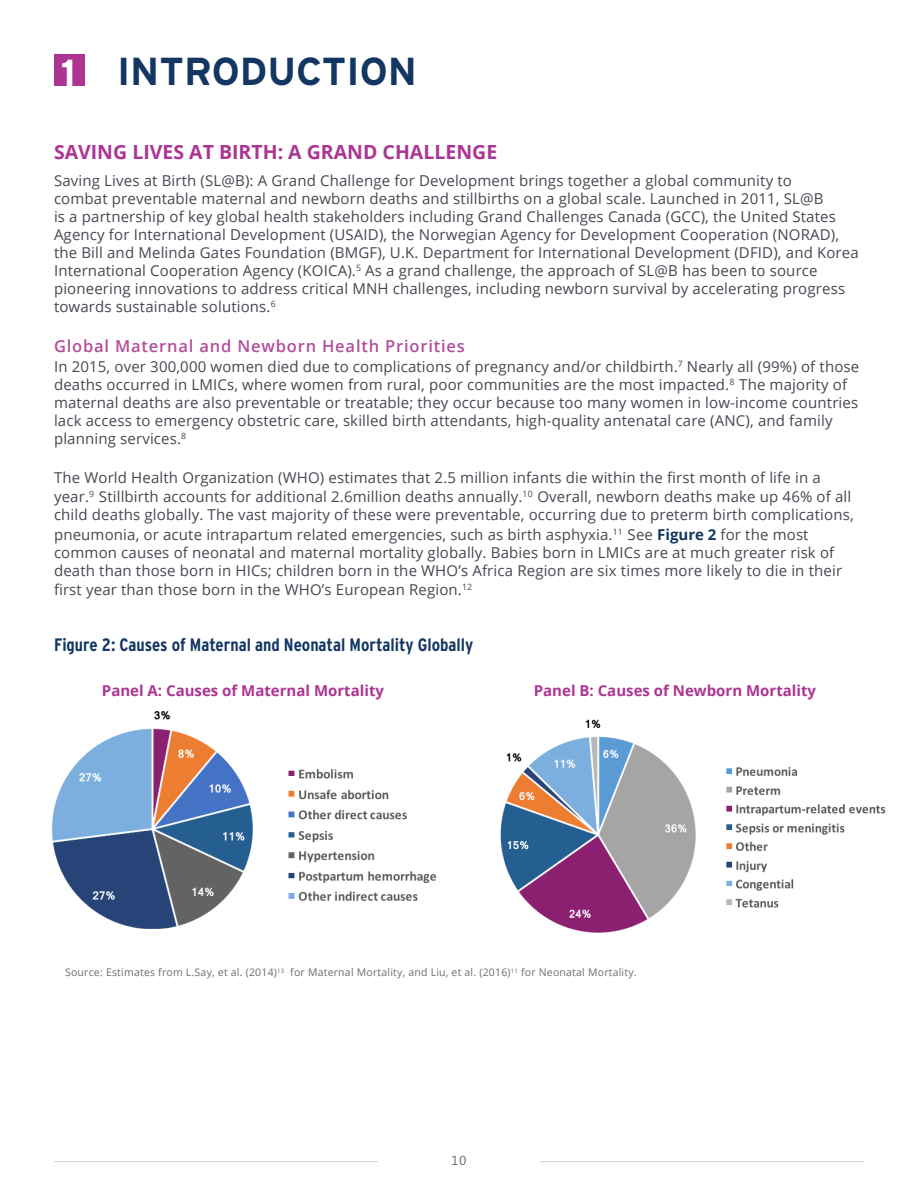
<style>
.page{position:relative;width:918px;height:1188px;background:#fff}
.page>*{position:absolute;margin:0;border:0;box-sizing:border-box;transform-origin:0 0}
.t1{font:700 39px "Interstate";color:#133663}
.t2{font:700 39px "Interstate";color:#fff}
.t3{font:700 19.5px "Open Sans";color:#ac3594}
.t4{font:700 condensed 18px "Interstate";color:#133663}
.t5{font:600 16.5px "Open Sans";letter-spacing:.05em;color:#b24d9d}
.t6{font:15px/18px "Open Sans";letter-spacing:.01em;color:#474752}
.t7{font:700 15px "Open Sans";color:#ac3594}
.t8{font:300 13.5px "The Sans B W3";color:#535252}
.t9{font:10.5px "Open Sans";letter-spacing:.02em;color:#6c6c74}
.s1{font-weight:700;color:#133663}
</style>
<div class="page">
<hr style="left:54px;top:1161px;width:324px;height:1px;background:#d1d1d4">
<hr style="left:540px;top:1161px;width:324px;height:1px;background:#d1d1d4">
<div style="left:54px;top:54px;width:32px;height:32px;background:#ac3594"></div>
<img style="left:51px;top:711px;width:385px;height:217px">
<img style="left:500px;top:719px;width:385px;height:214px">
<p class="t2" style="left:61px;top:51px;width:17px">1</p>
<p class="t1" style="left:117px;top:50px;width:301px">INTRODUCTION</p>
<p class="t3" style="left:54px;top:138px;width:445px">SAVING LIVES AT BIRTH: A GRAND CHALLENGE</p>
<p class="t6" style="left:54px;top:172px;width:806px">Saving Lives at Birth (SL@B): A Grand Challenge for Development brings together a global community to<br>combat preventable maternal and newborn deaths and stillbirths on a global scale. Launched in 2011, SL@B<br>is a partnership of key global health stakeholders including Grand Challenges Canada (GCC), the United States Agency for International Development (USAID), the Norwegian Agency for Development Cooperation (NORAD), the Bill and Melinda Gates Foundation (BMGF), U.K. Department for International Development (DFID), and Korea International Cooperation Agency (KOICA).<sup>5</sup> As a grand challenge, the approach of SL@B has been to source pioneering innovations to address critical MNH challenges, including newborn survival by accelerating progress towards sustainable solutions.<sup>6</sup></p>
<p class="t5" style="left:54px;top:335px;width:412px">Global Maternal and Newborn Health Priorities</p>
<p class="t6" style="left:54px;top:357px;width:807px">In 2015, over 300,000 women died due to complications of pregnancy and/or childbirth.<sup>7</sup> Nearly all (99%) of those deaths occurred in LMICs, where women from rural, poor communities are the most impacted.<sup>8</sup> The majority of maternal deaths are also preventable or treatable; they occur because too many women in low-income countries lack access to emergency obstetric care, skilled birth attendants, high-quality antenatal care (ANC), and family planning services.<sup>8</sup></p>
<p class="t6" style="left:54px;top:467px;width:799px;line-height:19.5px">The World Health Organization (WHO) estimates that 2.5 million infants die within the first month of life in a year.<sup>9</sup> Stillbirth accounts for additional 2.6million deaths annually.<sup>10</sup> Overall, newborn deaths make up 46% of all</p>
<p class="t6" style="left:54px;top:505px;width:801px;line-height:19.5px">child deaths globally. The vast majority of these were preventable, occurring due to preterm birth complications, pneumonia, or acute intrapartum related emergencies, such as birth asphyxia.<sup>11</sup> See <span class="s1">Figure 2</span> for the most</p>
<p class="t6" style="left:54px;top:543px;width:790px">common causes of neonatal and maternal mortality globally. Babies born in LMICs are at much greater risk of death than those born in HICs; children born in the WHO’s Africa Region are six times more likely to die in their</p>
<p class="t6" style="left:54px;top:580px;width:420px">first year than those born in the WHO’s European Region.<sup>12</sup></p>
<p class="t4" style="left:54px;top:634px;width:421px">Figure 2: Causes of Maternal and Neonatal Mortality Globally</p>
<p class="t7" style="left:102px;top:680px;width:284px">Panel A: Causes of Maternal Mortality</p>
<p class="t7" style="left:534px;top:680px;width:284px">Panel B: Causes of Newborn Mortality</p>
<p class="t9" style="left:65px;top:965px;width:573px">Source: Estimates from L.Say, et al. (2014)<sup>13</sup> for Maternal Mortality, and Liu, et al. (2016)<sup>11</sup> for Neonatal Mortality.</p>
<p class="t8" style="left:451px;top:1152px;width:17px">10</p>
</div>
